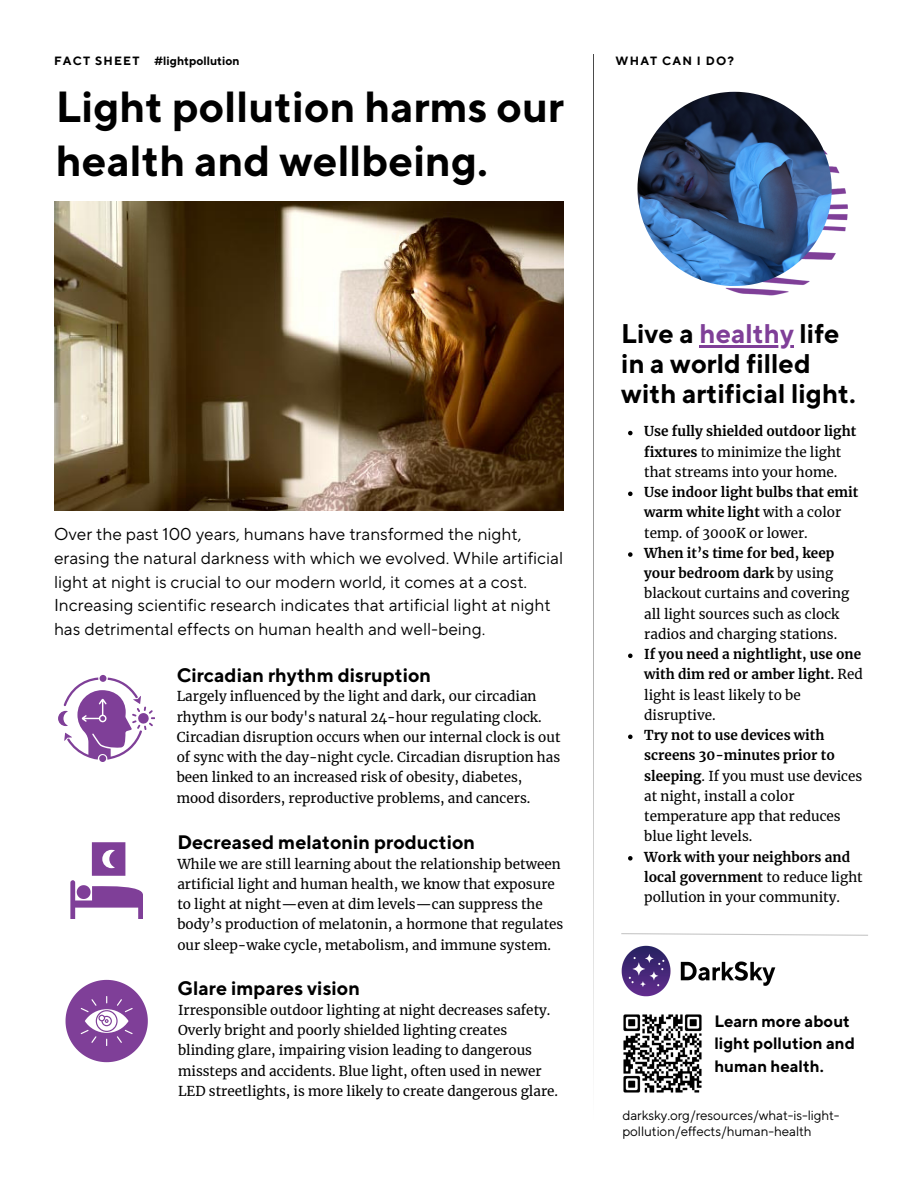
<style>
.page{position:relative;width:918px;height:1188px;background:#fff}
.page>*{position:absolute;margin:0;border:0;box-sizing:border-box;transform-origin:0 0}
.t1{font:700 43.5px/54px "TT Norms";color:#000}
.t2{font:700 27px/30.3px "TT Norms";color:#000}
.t3{font:700 19.5px "TT Norms";color:#000}
.t4{font:17.25px/23.7px "TT Norms Pro";color:#000}
.t5{font:700 16.5px/22.5px "TT Norms";color:#000}
.t6{font:13.5px/20.2px "Merriweather";color:#000}
.t7{font:700 13.5px/20.2px "Merriweather";color:#000}
.t8{font:13.5px/15.8px "TT Norms";letter-spacing:-.01em;color:#000}
.t9{font:700 12px "TT Norms";letter-spacing:.1em;color:#000}
.t10{font:700 12px "TT Norms";color:#000}
.s1{color:#7f3f98}
.s2{font-weight:700}
.s3{font-weight:400}
</style>
<div class="page">
<hr style="left:593px;top:54px;width:1px;height:1081px;background:#000">
<img style="left:54px;top:202px;width:510px;height:308px">
<div style="left:100px;top:675px;width:6px;height:7px;background:#7f3f98;border-radius:50%"></div>
<div style="left:99px;top:755px;width:7px;height:7px;background:#7f3f98;border-radius:50%"></div>
<svg style="left:58px;top:678px;width:97px;height:82px"></svg>
<svg style="left:70px;top:842px;width:73px;height:77px"></svg>
<svg style="left:66px;top:980px;width:82px;height:82px"></svg>
<img style="left:725px;top:166px;width:123px;height:129px">
<img style="left:637px;top:92px;width:195px;height:194px">
<img style="left:623px;top:1014px;width:79px;height:79px">
<img style="left:621px;top:945px;width:154px;height:51px">
<svg style="left:621px;top:933px;width:247px;height:3px"></svg>
<svg style="left:628px;top:431px;width:5px;height:4px"></svg>
<svg style="left:628px;top:492px;width:5px;height:4px"></svg>
<svg style="left:628px;top:552px;width:5px;height:5px"></svg>
<svg style="left:628px;top:654px;width:5px;height:4px"></svg>
<svg style="left:628px;top:735px;width:5px;height:4px"></svg>
<svg style="left:628px;top:856px;width:5px;height:5px"></svg>
<hr style="left:700px;top:345px;width:94px;height:2px;background:#7f3f98">
<p class="t9" style="left:54px;top:53px;width:87px">FACT SHEET</p>
<p class="t10" style="left:154px;top:53px;width:87px">#lightpollution</p>
<p class="t9" style="left:616px;top:53px;width:120px">WHAT CAN I DO?</p>
<h1 class="t1" style="left:56px;top:79px;width:510px">Light pollution harms our health and wellbeing.</h1>
<h5 class="t4" style="left:54px;top:523px;width:511px">Over the past 100 years, humans have transformed the night, erasing the natural darkness with which we evolved. While artificial light at night is crucial to our modern world, it comes at a cost.<br>Increasing scientific research indicates that artificial light at night has detrimental effects on human health and well-being.</h5>
<p class="t3" style="left:177px;top:663px;width:256px">Circadian rhythm disruption</p>
<h3 class="t6" style="left:177px;top:687px;width:385px">Largely influenced by the light and dark, our circadian rhythm is our body's natural 24-hour regulating clock.<br>Circadian disruption occurs when our internal clock is out of sync with the day-night cycle. Circadian disruption has been linked to an increased risk of obesity, diabetes, mood disorders, reproductive problems, and cancers.</h3>
<h3 class="t3" style="left:177px;top:830px;width:299px">Decreased melatonin production</h3>
<h6 class="t6" style="left:177px;top:854px;width:388px">While we are still learning about the relationship between artificial light and human health, we know that exposure to light at night—even at dim levels—can suppress the body’s production of melatonin, a hormone that regulates our sleep-wake cycle, metabolism, and immune system.</h6>
<h3 class="t3" style="left:177px;top:976px;width:184px">Glare impares vision</h3>
<p class="t6" style="left:178px;top:1000px;width:382px">Irresponsible outdoor lighting at night decreases safety.<br>Overly bright and poorly shielded lighting creates blinding glare, impairing vision leading to dangerous missteps and accidents. Blue light, often used in newer LED streetlights, is more likely to create dangerous glare.</p>
<p class="t2" style="left:621px;top:318px;width:220px">Live a <span class="s1">healthy</span> life</p>
<h2 class="t2" style="left:621px;top:348px;width:236px">in a world filled with artificial light.</h2>
<p class="t6" style="left:644px;top:422px;width:214px"><span class="s2">Use fully shielded outdoor light fixtures</span> to minimize the light that streams into your home.</p>
<h3 class="t7" style="left:644px;top:482px;width:216px">Use indoor light bulbs that emit warm white light <span class="s3">with a color temp. of 3000K or lower.</span></h3>
<h6 class="t6" style="left:644px;top:543px;width:207px"><span class="s2">When it’s time for bed, keep your bedroom dark</span> by using blackout curtains and covering all light sources such as clock radios and charging stations.</h6>
<p class="t7" style="left:644px;top:644px;width:220px">If you need a nightlight, use one with dim red or amber light. <span class="s3">Red light is least likely to be disruptive.</span></p>
<h3 class="t6" style="left:644px;top:725px;width:220px"><span class="s2">Try not to use devices with screens 30-minutes prior to sleeping</span>. If you must use devices at night, install a color temperature app that reduces blue light levels.</h3>
<h6 class="t7" style="left:644px;top:847px;width:220px">Work with your neighbors and local government <span class="s3">to reduce light pollution in your community.</span></h6>
<p class="t5" style="left:714px;top:1009px;width:142px">Learn more about light pollution and human health.</p>
<p class="t8" style="left:622px;top:1107px;width:219px">darksky.org/resources/what-is-light&shy;pollution/effects/human-health</p>
</div>
